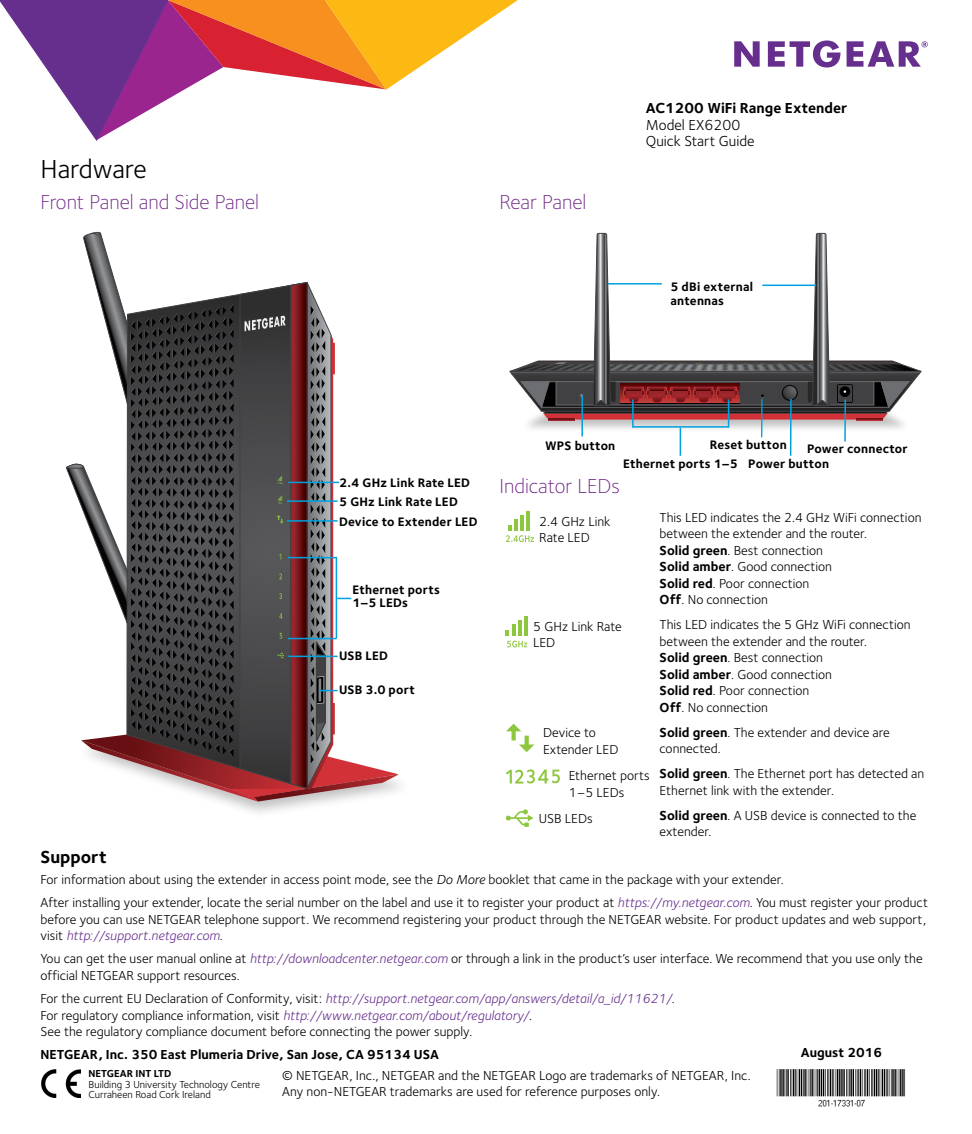
<style>
.page{position:relative;width:972px;height:1134px;background:#fff}
.page>*{position:absolute;margin:0;border:0;box-sizing:border-box;transform-origin:0 0}
.t1{font:27px "Foundry Sterling";color:#000}
.t2{font:300 21px "Foundry Sterling";color:#6e2585}
.t3{font:700 18px "Foundry Sterling";color:#000}
.t4{font:15px/16.5px "Foundry Sterling";color:#000}
.t5{font:700 15px "Foundry Sterling";color:#000}
.t6{font:13.5px/16.5px "Foundry Sterling";color:#000}
.t7{font:700 13.5px "Foundry Sterling";color:#000}
.t8{font:700 12.75px/19.5px "Foundry Sterling";letter-spacing:.015em;color:#000}
.t9{font:10.5px/10.5px "Foundry Sterling";color:#000}
.t10{font:700 10.5px "Foundry Sterling";color:#000}
.s1{font-weight:700}
.s2{font-style:italic}
.s3{font-style:italic;color:#662e8d}
</style>
<div class="page">
<svg style="left:847px;top:41px;width:81px;height:26px"></svg>
<svg style="left:734px;top:41px;width:26px;height:26px"></svg>
<svg style="left:768px;top:40px;width:72px;height:28px"></svg>
<svg style="left:0;top:0;width:517px;height:140px"></svg>
<img style="left:776px;top:1069px;width:130px;height:38px">
<img style="left:41px;top:1069px;width:39px;height:28px">
<hr style="left:520px;top:515px;width:4px;height:16px;background:#8dc63f">
<hr style="left:527px;top:511px;width:3px;height:20px;background:#8dc63f">
<svg style="left:506px;top:519px;width:28px;height:23px"></svg>
<hr style="left:518px;top:620px;width:4px;height:16px;background:#8dc63f">
<hr style="left:525px;top:616px;width:3px;height:20px;background:#8dc63f">
<svg style="left:506px;top:625px;width:21px;height:22px"></svg>
<svg style="left:506px;top:724px;width:28px;height:28px"></svg>
<svg style="left:506px;top:769px;width:54px;height:15px"></svg>
<svg style="left:506px;top:809px;width:27px;height:18px"></svg>
<svg style="left:510px;top:233px;width:412px;height:223px"></svg>
<hr style="left:581px;top:396px;width:2px;height:41px;background:#00a1df">
<hr style="left:761px;top:399px;width:2px;height:38px;background:#00a1df">
<hr style="left:790px;top:399px;width:2px;height:57px;background:#00a1df">
<hr style="left:844px;top:399px;width:2px;height:43px;background:#00a1df">
<svg style="left:66px;top:232px;width:333px;height:570px"></svg>
<hr style="left:608px;top:283px;width:54px;height:2px;background:#00a1df">
<hr style="left:762px;top:285px;width:54px;height:1px;background:#00a1df">
<h1 class="t1" style="left:40px;top:154px;width:108px">Hardware</h1>
<h2 class="t2" style="left:40px;top:190px;width:220px">Front Panel and Side Panel</h2>
<h2 class="t2" style="left:499px;top:190px;width:88px">Rear Panel</h2>
<p class="t5" style="left:646px;top:99px;width:203px">AC1200 WiFi Range Extender</p>
<p class="t4" style="left:646px;top:117px;width:110px">Model EX6200<br>Quick Start Guide</p>
<p class="t8" style="left:670px;top:281px;width:84px;line-height:13.5px">5 dBi external antennas</p>
<p class="t8" style="left:339px;top:473px;width:140px">2.4 GHz Link Rate LED<br>5 GHz Link Rate LED<br>Device to Extender LED</p>
<p class="t8" style="left:352px;top:583px;width:89px;line-height:13.5px">Ethernet ports<br>1–5 LEDs</p>
<p class="t8" style="left:339px;top:647px;width:50px">USB LED</p>
<p class="t8" style="left:339px;top:681px;width:77px">USB 3.0 port</p>
<p class="t8" style="left:545px;top:436px;width:72px">WPS button</p>
<p class="t8" style="left:748px;top:435px;width:82px;text-indent:-38px">Reset button<br>Power button</p>
<p class="t8" style="left:807px;top:440px;width:102px">Power connector</p>
<p class="t8" style="left:623px;top:455px;width:116px">Ethernet ports 1–5</p>
<h2 class="t2" style="left:500px;top:474px;width:122px">Indicator LEDs</h2>
<p class="t6" style="left:539px;top:513px;width:73px">2.4 GHz Link<br>Rate LED</p>
<p class="t6" style="left:533px;top:618px;width:90px">5 GHz Link Rate<br>LED</p>
<p class="t6" style="left:543px;top:724px;width:77px">Device to<br>Extender LED</p>
<p class="t6" style="left:569px;top:768px;width:82px">Ethernet ports<br>1–5 LEDs</p>
<p class="t6" style="left:539px;top:811px;width:55px">USB LEDs</p>
<p class="t6" style="left:660px;top:509px;width:263px">This LED indicates the 2.4 GHz WiFi connection between the extender and the router.<br><span class="s1">Solid green</span>. Best connection<br><span class="s1">Solid amber</span>. Good connection<br><span class="s1">Solid red</span>. Poor connection<br><span class="s1">Off</span>. No connection</p>
<p class="t6" style="left:660px;top:617px;width:252px">This LED indicates the 5 GHz WiFi connection between the extender and the router.<br><span class="s1">Solid green</span>. Best connection<br><span class="s1">Solid amber</span>. Good connection<br><span class="s1">Solid red</span>. Poor connection<br><span class="s1">Off</span>. No connection</p>
<p class="t6" style="left:660px;top:724px;width:232px"><span class="s1">Solid green</span>. The extender and device are connected.</p>
<p class="t6" style="left:660px;top:765px;width:266px"><span class="s1">Solid green</span>. The Ethernet port has detected an<br>Ethernet link with the extender.</p>
<p class="t6" style="left:660px;top:807px;width:258px"><span class="s1">Solid green</span>. A USB device is connected to the extender.</p>
<h3 class="t3" style="left:40px;top:846px;width:68px">Support</h3>
<p class="t6" style="left:40px;top:868px;width:889px;line-height:23.2px">For information about using the extender in access point mode, see the <span class="s2">Do More</span> booklet that came in the package with your extender.<br>After installing your extender, locate the serial number on the label and use it to register your product at <span class="s3">https://my.netgear.com</span>. You must register your product</p>
<p class="t6" style="left:40px;top:911px;width:887px">before you can use NETGEAR telephone support. We recommend registering your product through the NETGEAR website. For product updates and web support, visit <span class="s3">http://support.netgear.com</span>.</p>
<p class="t6" style="left:40px;top:951px;width:884px">You can get the user manual online at <span class="s3">http://downloadcenter.netgear.com</span> or through a link in the product’s user interface. We recommend that you use only the official NETGEAR support resources.</p>
<p class="t6" style="left:40px;top:991px;width:636px">For the current EU Declaration of Conformity, visit: <span class="s3">http://support.netgear.com/app/answers/detail/a_id/11621/</span>.<br>For regulatory compliance information, visit <span class="s3">http://www.netgear.com/about/regulatory/</span>.<br>See the regulatory compliance document before connecting the power supply.</p>
<p class="t7" style="left:40px;top:1047px;width:400px">NETGEAR, Inc. 350 East Plumeria Drive, San Jose, CA 95134 USA</p>
<p class="t6" style="left:282px;top:1067px;width:470px">© NETGEAR, Inc., NETGEAR and the NETGEAR Logo are trademarks of NETGEAR, Inc.<br>Any non-NETGEAR trademarks are used for reference purposes only.</p>
<p class="t7" style="left:801px;top:1044px;width:83px">August 2016</p>
<p class="t10" style="left:89px;top:1068px;width:84px">NETGEAR INT LTD</p>
<p class="t9" style="left:89px;top:1079px;width:173px">Building 3 University Technology Centre<br>Curraheen Road Cork Ireland</p>
</div>
